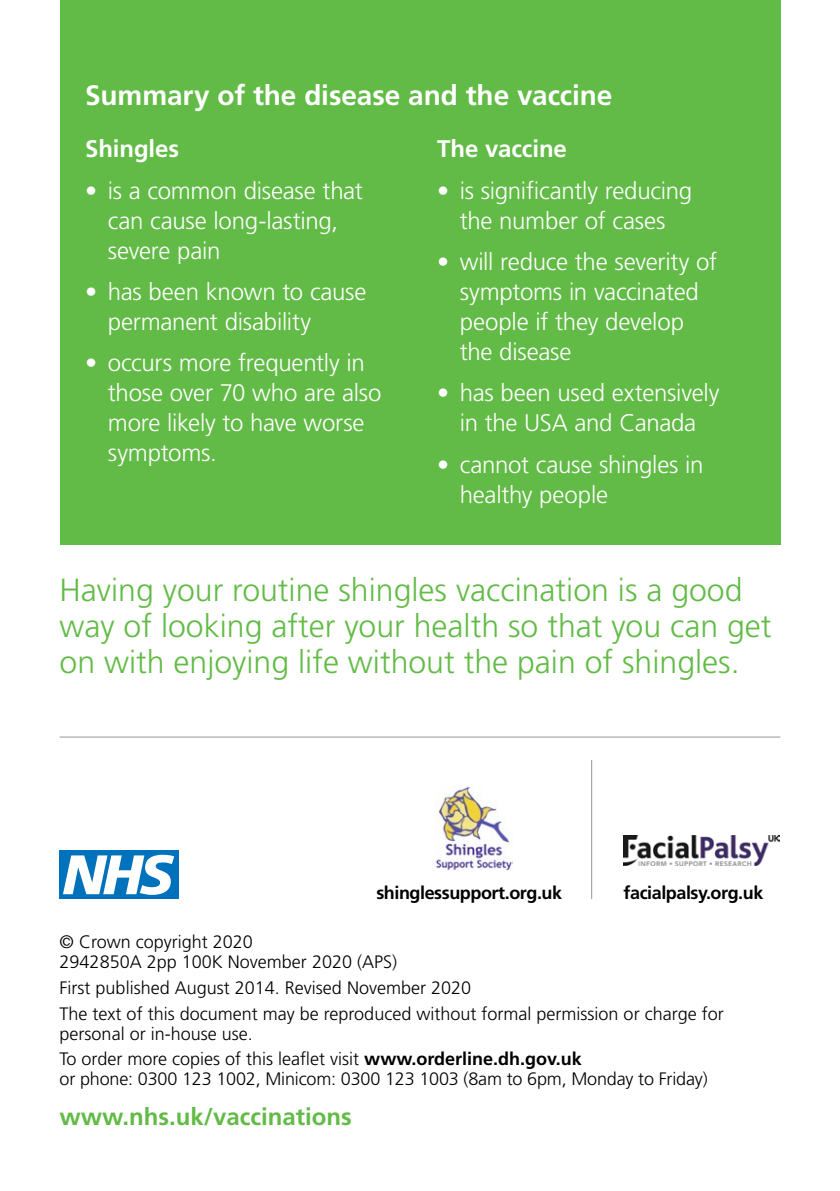
<style>
.page{position:relative;width:840px;height:1191px;background:#fff}
.page>*{position:absolute;margin:0;border:0;box-sizing:border-box;transform-origin:0 0}
.pullout{font:300 32px/36px "Frutiger";color:#62bb46}
.t1{font:700 28px "Frutiger";letter-spacing:-.005em;color:#fff}
.t2{font:300 24px/30px "Frutiger";letter-spacing:-.01em;color:#fff}
.Body{font:700 24px "Frutiger";color:#62bb46}
.Body-2{font:700 24px "Frutiger";color:#fff}
.Body-3{font:300 18px/20px "Frutiger";color:#000}
.Body-4{font:700 18px "Frutiger";letter-spacing:-.025em;color:#000}
.s1{font-weight:700}
</style>
<div class="page">
<div style="left:60px;top:0;width:720px;height:544px;background:#62bb46"></div>
<div style="left:60px;top:850px;width:119px;height:49px;background:#0072bc"></div>
<svg style="left:63px;top:854px;width:111px;height:41px"></svg>
<img style="left:435px;top:786px;width:77px;height:84px">
<img style="left:623px;top:835px;width:155px;height:30px">
<hr style="left:591px;top:760px;width:1px;height:139px;background:#939598">
<hr style="left:60px;top:736px;width:720px;height:1px;background:#939598">
<h1 class="t1" style="left:85px;top:78px;width:528px">Summary of the disease and the vaccine</h1>
<p class="Body-2" style="left:85px;top:135px;width:96px">Shingles</p>
<p class="t2" style="left:108px;top:175px;width:256px;text-indent:-23px">• is a common disease that can cause long-lasting, severe pain</p>
<p class="t2" style="left:108px;top:277px;width:260px;text-indent:-23px">• has been known to cause permanent disability</p>
<p class="t2" style="left:108px;top:348px;width:275px;text-indent:-23px">• occurs more frequently in those over 70 who are also more likely to have worse symptoms.</p>
<p class="Body-2" style="left:437px;top:135px;width:131px">The vaccine</p>
<p class="t2" style="left:437px;top:175px;width:256px;text-align:center">• is significantly reducing the number of cases</p>
<p class="t2" style="left:459px;top:247px;width:259px;text-indent:-23px">• will reduce the severity of symptoms in vaccinated people if they develop the disease</p>
<p class="t2" style="left:437px;top:378px;width:284px;text-align:center">• has been used extensively in the USA and Canada</p>
<p class="t2" style="left:459px;top:449px;width:245px;text-indent:-23px">• cannot cause shingles in healthy people</p>
<p class="pullout" style="left:60px;top:572px;width:713px">Having your routine shingles vaccination is a good way of looking after your health so that you can get on with enjoying life without the pain of shingles.</p>
<p class="Body-4" style="left:376px;top:882px;width:187px">shinglessupport.org.uk</p>
<p class="Body-4" style="left:623px;top:882px;width:141px">facialpalsy.org.uk</p>
<p class="Body-3" style="left:60px;top:932px;width:339px">© Crown copyright 2020<br>2942850A 2pp 100K November 2020 (APS)</p>
<p class="Body-3" style="left:60px;top:977px;width:413px">First published August 2014. Revised November 2020</p>
<p class="Body-3" style="left:60px;top:1003px;width:665px">The text of this document may be reproduced without formal permission or charge for personal or in-house use.</p>
<p class="Body-3" style="left:60px;top:1049px;width:649px">To order more copies of this leaflet visit <span class="s1">www.orderline.dh.gov.uk<br></span>or phone: 0300 123 1002, Minicom: 0300 123 1003 (8am to 6pm, Monday to Friday)</p>
<p class="Body" style="left:60px;top:1102px;width:294px">www.nhs.uk/vaccinations</p>
</div>
